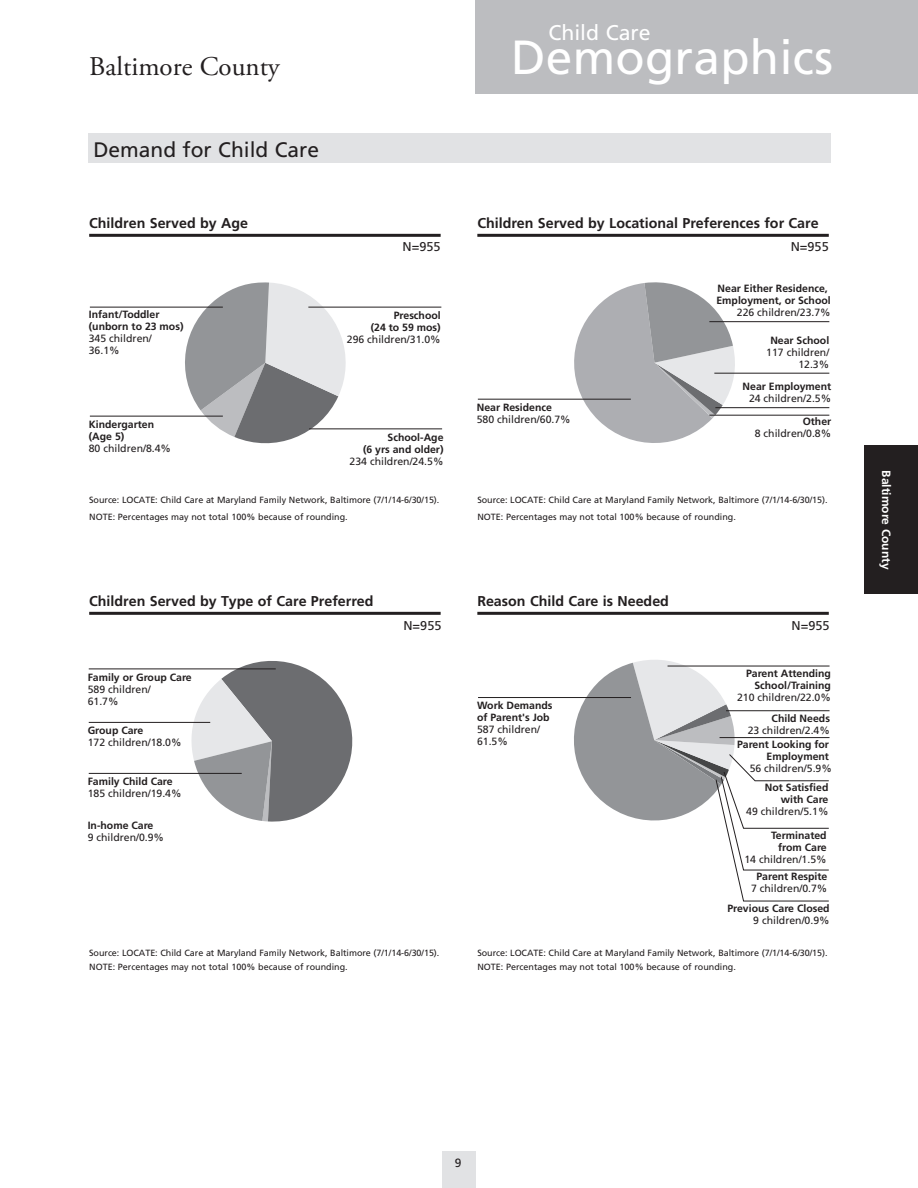
<style>
.page{position:relative;width:918px;height:1188px;background:#fff}
.page>*{position:absolute;margin:0;border:0;box-sizing:border-box;transform-origin:0 0}
.t1{font:47.85px "Frutiger";letter-spacing:.005em;color:#fff}
.t2{font:27px "Adobe Garamond Pro";color:#231f20}
.t3{font:21.3px "Frutiger";color:#fff}
.t4{font:21px "Frutiger";color:#231f20}
.t5{font:700 14.25px "Frutiger";color:#231f20}
.t6{font:12.75px "Frutiger";color:#231f20}
.t7{font:700 12px "Frutiger";color:#fff}
.t8{font:12px "Frutiger";color:#231f20}
.t9{font:700 10.5px/12px "Frutiger";color:#231f20;text-align:right}
.t10{font:10.5px/12px "Frutiger";color:#231f20}
.t11{font:9px/16.4px "Frutiger";letter-spacing:-.005em;color:#231f20}
</style>
<div class="page">
<div style="left:88px;top:133px;width:742px;height:30px;background:#e1e2e4"></div>
<hr style="left:89px;top:234px;width:352px;height:3px;background:#231f20">
<hr style="left:477px;top:234px;width:352px;height:3px;background:#231f20">
<hr style="left:89px;top:612px;width:352px;height:3px;background:#231f20">
<hr style="left:477px;top:612px;width:352px;height:3px;background:#231f20">
<svg style="left:174px;top:282px;width:174px;height:162px"></svg>
<hr style="left:90px;top:416px;width:133px;height:1px;background:#231f20">
<hr style="left:90px;top:307px;width:133px;height:1px;background:#231f20">
<hr style="left:309px;top:429px;width:133px;height:1px;background:#231f20">
<hr style="left:308px;top:307px;width:133px;height:1px;background:#231f20">
<svg style="left:186px;top:661px;width:166px;height:161px"></svg>
<hr style="left:89px;top:669px;width:187px;height:1px;background:#231f20">
<hr style="left:89px;top:722px;width:121px;height:1px;background:#231f20">
<hr style="left:89px;top:773px;width:153px;height:1px;background:#231f20">
<hr style="left:478px;top:697px;width:153px;height:1px;background:#231f20">
<hr style="left:668px;top:666px;width:162px;height:1px;background:#231f20">
<hr style="left:726px;top:710px;width:104px;height:1px;background:#231f20">
<hr style="left:720px;top:737px;width:110px;height:1px;background:#231f20">
<svg style="left:574px;top:660px;width:255px;height:241px"></svg>
<svg style="left:566px;top:282px;width:172px;height:161px"></svg>
<hr style="left:715px;top:407px;width:114px;height:1px;background:#231f20">
<hr style="left:709px;top:415px;width:120px;height:1px;background:#231f20">
<hr style="left:714px;top:373px;width:115px;height:1px;background:#231f20">
<hr style="left:709px;top:321px;width:120px;height:1px;background:#231f20">
<hr style="left:478px;top:399px;width:153px;height:1px;background:#231f20">
<div style="left:442px;top:1151px;width:34px;height:37px;background:#e1e2e4"></div>
<div style="left:476px;top:0;width:442px;height:93px;background:#bcbdc0"></div>
<div style="left:864px;top:446px;width:54px;height:148px;background:#231f20"></div>
<h2 class="t2" style="left:89px;top:50px;width:192px">Baltimore County</h2>
<h3 class="t4" style="left:93px;top:137px;width:227px">Demand for Child Care</h3>
<h3 class="t3" style="left:548px;top:20px;width:104px">Child Care</h3>
<h1 class="t1" style="left:511px;top:29px;width:323px">Demographics</h1>
<h3 class="t5" style="left:89px;top:215px;width:160px">Children Served by Age</h3>
<h3 class="t5" style="left:477px;top:215px;width:343px">Children Served by Locational Preferences for Care</h3>
<p class="t9" style="left:89px;top:309px;width:96px;text-align:left">Infant/Toddler (unborn to 23 mos)</p>
<p class="t10" style="left:89px;top:333px;width:65px">345 children/<br>36.1%</p>
<p class="t9" style="left:89px;top:418px;width:67px;text-align:left">Kindergarten (Age 5)</p>
<p class="t10" style="left:89px;top:442px;width:84px">80 children/8.4%</p>
<h3 class="t6" style="left:403px;top:239px;width:40px">N=955</h3>
<h3 class="t6" style="left:791px;top:239px;width:40px">N=955</h3>
<p class="t9" style="left:371px;top:309px;width:72px">Preschool<br>(24 to 59 mos)</p>
<p class="t10" style="left:347px;top:333px;width:95px">296 children/31.0%</p>
<p class="t9" style="left:363px;top:431px;width:82px">School-Age<br>(6 yrs and older)</p>
<p class="t10" style="left:350px;top:455px;width:95px">234 children/24.5%</p>
<p class="t9" style="left:477px;top:401px;width:77px">Near Residence</p>
<p class="t10" style="left:477px;top:413px;width:95px">580 children/60.7%</p>
<p class="t9" style="left:716px;top:283px;width:116px;text-align:left">Near Either Residence,<br>Employment, or School</p>
<p class="t10" style="left:737px;top:307px;width:95px">226 children/23.7%</p>
<p class="t9" style="left:770px;top:335px;width:60px">Near School</p>
<p class="t10" style="left:766px;top:347px;width:65px;text-align:right">117 children/<br>12.3%</p>
<p class="t9" style="left:743px;top:381px;width:90px">Near Employment</p>
<p class="t10" style="left:749px;top:393px;width:84px">24 children/2.5%</p>
<p class="t9" style="left:803px;top:416px;width:30px">Other</p>
<p class="t10" style="left:755px;top:428px;width:78px">8 children/0.8%</p>
<p class="t11" style="left:89px;top:492px;width:352px">Source: LOCATE: Child Care at Maryland Family Network, Baltimore (7/1/14-6/30/15).<br>NOTE: Percentages may not total 100% because of rounding.</p>
<p class="t11" style="left:477px;top:492px;width:352px">Source: LOCATE: Child Care at Maryland Family Network, Baltimore (7/1/14-6/30/15).<br>NOTE: Percentages may not total 100% because of rounding.</p>
<h3 class="t5" style="left:89px;top:593px;width:286px">Children Served by Type of Care Preferred</h3>
<h3 class="t5" style="left:477px;top:593px;width:193px">Reason Child Care is Needed</h3>
<p class="t9" style="left:88px;top:672px;width:106px">Family or Group Care</p>
<p class="t10" style="left:88px;top:684px;width:65px">589 children/<br>61.7%</p>
<p class="t9" style="left:88px;top:724px;width:57px">Group Care</p>
<p class="t10" style="left:88px;top:736px;width:95px">172 children/18.0%</p>
<p class="t9" style="left:88px;top:776px;width:87px">Family Child Care</p>
<p class="t10" style="left:88px;top:788px;width:95px">185 children/19.4%</p>
<p class="t9" style="left:88px;top:820px;width:67px">In-home Care</p>
<p class="t10" style="left:88px;top:832px;width:78px">9 children/0.9%</p>
<h3 class="t6" style="left:403px;top:618px;width:40px">N=955</h3>
<h3 class="t6" style="left:792px;top:618px;width:40px">N=955</h3>
<p class="t9" style="left:477px;top:699px;width:77px;text-align:left">Work Demands of Parent's Job</p>
<p class="t10" style="left:477px;top:723px;width:65px">587 children/<br>61.5%</p>
<p class="t9" style="left:746px;top:667px;width:86px">Parent Attending<br>School/Training</p>
<p class="t10" style="left:737px;top:691px;width:95px">210 children/22.0%</p>
<p class="t9" style="left:772px;top:712px;width:60px">Child Needs</p>
<p class="t10" style="left:748px;top:724px;width:84px">23 children/2.4%</p>
<p class="t9" style="left:737px;top:739px;width:94px">Parent Looking for<br>Employment</p>
<p class="t10" style="left:750px;top:763px;width:84px">56 children/5.9%</p>
<p class="t9" style="left:765px;top:782px;width:65px">Not Satisfied with Care</p>
<p class="t10" style="left:746px;top:806px;width:84px">49 children/5.1%</p>
<p class="t9" style="left:771px;top:829px;width:57px">Terminated from Care</p>
<p class="t10" style="left:744px;top:853px;width:84px">14 children/1.5%</p>
<p class="t9" style="left:756px;top:871px;width:73px">Parent Respite</p>
<p class="t10" style="left:751px;top:883px;width:78px">7 children/0.7%</p>
<p class="t9" style="left:727px;top:902px;width:104px">Previous Care Closed</p>
<p class="t10" style="left:753px;top:914px;width:78px">9 children/0.9%</p>
<p class="t11" style="left:89px;top:946px;width:352px;line-height:14.1px">Source: LOCATE: Child Care at Maryland Family Network, Baltimore (7/1/14-6/30/15).<br>NOTE: Percentages may not total 100% because of rounding.</p>
<p class="t11" style="left:477px;top:946px;width:352px;line-height:14.1px">Source: LOCATE: Child Care at Maryland Family Network, Baltimore (7/1/14-6/30/15).<br>NOTE: Percentages may not total 100% because of rounding.</p>
<h3 class="t7" style="left:893px;top:470px;width:101px;rotate:90deg">Baltimore County</h3>
<h3 class="t8" style="left:455px;top:1155px;width:8px">9</h3>
</div>
